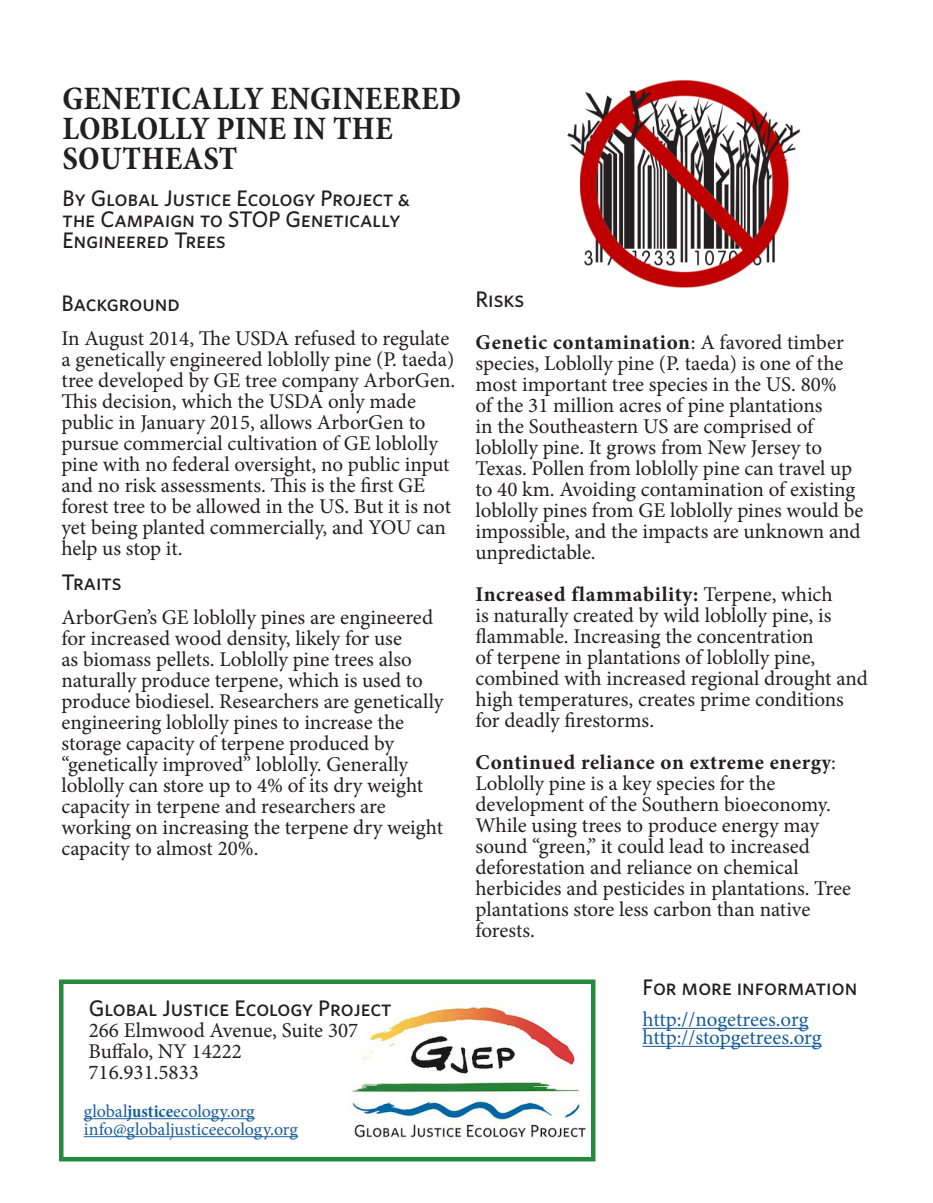
<style>
.page{position:relative;width:933px;height:1203px;background:#fff}
.page>*{position:absolute;margin:0;border:0;box-sizing:border-box;transform-origin:0 0}
.Subhead{font:700 condensed 33px/30px "Minion Pro";letter-spacing:.01em;color:#231f20}
.Body{font:22.5px/21px "Whitney Medium SC";color:#231f20}
.Subhead-2{font:22.5px "Whitney Medium SC";color:#231f20}
.Body-2{font:21px/21px "Minion Pro";color:#231f20}
.Subhead-3{font:21px/21px "Minion Pro";color:#231f20}
.Body-3{font:21px "Minion Pro";letter-spacing:-.01em;color:#175d9e}
.Subhead-4{font:18px/18px "Minion Pro";letter-spacing:-.005em;color:#175d9e}
.s1{font-weight:700;font-stretch:condensed}
.s2{font-weight:700}
</style>
<div class="page">
<img style="left:352px;top:1003px;width:234px;height:135px">
<hr style="left:84px;top:1118px;width:171px;height:1px;background:#175d9e">
<hr style="left:84px;top:1136px;width:214px;height:1px;background:#175d9e">
<div style="left:59px;top:980px;width:537px;height:181px;border:4px solid #268a3d"></div>
<img style="left:567px;top:80px;width:234px;height:208px">
<hr style="left:643px;top:1028px;width:166px;height:1px;background:#175d9e">
<hr style="left:643px;top:1046px;width:179px;height:1px;background:#175d9e">
<p class="Subhead" style="left:62px;top:83px;width:400px">GENETICALLY ENGINEERED<br>LOBLOLLY PINE IN THE<br>SOUTHEAST</p>
<p class="Body" style="left:62px;top:188px;width:350px">By Global Justice Ecology Project &amp;</p>
<p class="Body" style="left:62px;top:209px;width:340px">the Campaign to STOP Genetically<br>Engineered Trees</p>
<p class="Subhead-2" style="left:62px;top:290px;width:120px">Background</p>
<p class="Body-2" style="left:62px;top:328px;width:395px">In August 2014, The USDA refused to regulate a genetically engineered loblolly pine (P. taeda) tree developed by GE tree company ArborGen.<br>This decision, which the USDA only made public in January 2015, allows ArborGen to pursue commercial cultivation of GE loblolly pine with no federal oversight, no public input and no risk assessments. This is the first GE forest tree to be allowed in the US. But it is not yet being planted commercially, and YOU can help us stop it.</p>
<p class="Subhead-2" style="left:62px;top:569px;width:62px">Traits</p>
<p class="Body-2" style="left:62px;top:607px;width:384px">ArborGen’s GE loblolly pines are engineered for increased wood density, likely for use<br>as biomass pellets. Loblolly pine trees also naturally produce terpene, which is used to produce biodiesel. Researchers are genetically engineering loblolly pines to increase the storage capacity of terpene produced by “genetically improved” loblolly. Generally loblolly can store up to 4% of its dry weight capacity in terpene and researchers are working on increasing the terpene dry weight capacity to almost 20%.</p>
<p class="Subhead-2" style="left:89px;top:995px;width:304px">Global Justice Ecology Project</p>
<p class="Subhead-3" style="left:89px;top:1020px;width:271px">266 Elmwood Avenue, Suite 307<br>Buffalo, NY 14222<br>716.931.5833</p>
<p class="Subhead-4" style="left:84px;top:1102px;width:216px">global<span class="s1">justice</span>ecology.org info@globaljusticeecology.org</p>
<p class="Body" style="left:476px;top:288px;width:50px">Risks</p>
<p class="Body-2" style="left:476px;top:332px;width:389px"><span class="s2">Genetic contamination</span>: A favored timber species, Loblolly pine (P. taeda) is one of the most important tree species in the US. 80%<br>of the 31 million acres of pine plantations<br>in the Southeastern US are comprised of loblolly pine. It grows from New Jersey to Texas. Pollen from loblolly pine can travel up to 40 km. Avoiding contamination of existing loblolly pines from GE loblolly pines would be impossible, and the impacts are unknown and unpredictable.</p>
<p class="Body-2" style="left:476px;top:584px;width:394px"><span class="s2">Increased flammability</span><span class="s1">:</span> Terpene, which<br>is naturally created by wild loblolly pine, is flammable. Increasing the concentration<br>of terpene in plantations of loblolly pine, combined with increased regional drought and high temperatures, creates prime conditions for deadly firestorms.</p>
<p class="Body-2" style="left:476px;top:752px;width:377px"><span class="s2">Continued reliance on extreme energ</span><span class="s1">y</span>:<br>Loblolly pine is a key species for the development of the Southern bioeconomy.<br>While using trees to produce energy may sound “green,” it could lead to increased deforestation and reliance on chemical herbicides and pesticides in plantations. Tree plantations store less carbon than native forests.</p>
<p class="Subhead-2" style="left:643px;top:974px;width:216px">For more information</p>
<p class="Body-3" style="left:643px;top:1005px;width:167px">http://nogetrees.org</p>
<p class="Body-3" style="left:643px;top:1023px;width:181px">http://stopgetrees.org</p>
</div>
